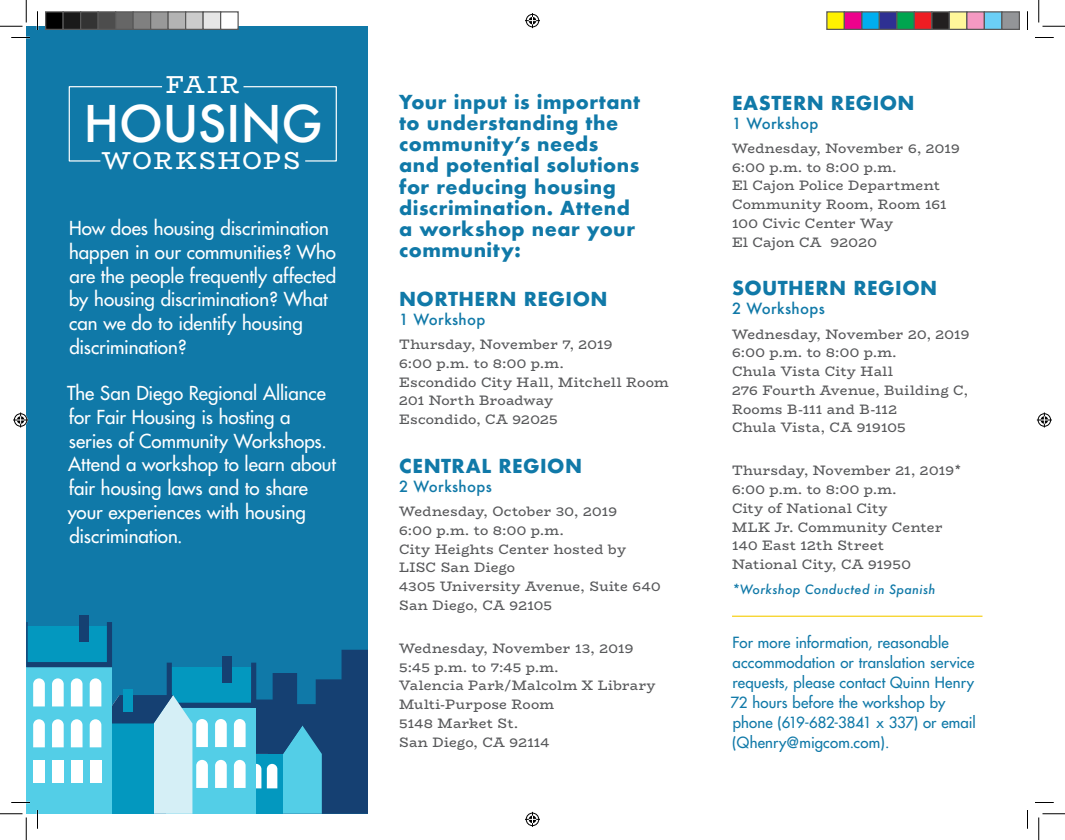
<style>
.page{position:relative;width:1065px;height:840px;background:#fff}
.page>*{position:absolute;margin:0;border:0;box-sizing:border-box;transform-origin:0 0}
.info_graphic_copy{font:500 49.12px "Futura";letter-spacing:-.005em;color:#fff}
.info_graphic_copy-2{font:24.62px "Bio Rhyme";letter-spacing:.07em;color:#fff}
.info_graphic_copy-3{font:18.75px/23.8px "Futura";color:#fff}
.info_graphic_copy-4{font:700 18.75px/21.2px "Futura";letter-spacing:.025em;color:#1079a8}
.info_graphic_copy-5{font:15px/20px "Futura";letter-spacing:.01em;color:#1079a8}
.info_graphic_copy-6{font:500 15px "Futura";letter-spacing:.025em;color:#1079a8}
.info_graphic_copy-7{font:13.75px/18.8px "Bio Rhyme";letter-spacing:.02em;color:#57585a}
.info_graphic_copy-8{font:italic 500 12.5px "Futura";letter-spacing:.025em;color:#1079a8}
.s1{font-family:"Futura";font-weight:500;font-style:italic;font-size:12.5px}
</style>
<div class="page">
<div style="left:26px;top:26px;width:342px;height:788px;background:#1079a8"></div>
<div style="left:79px;top:616px;width:10px;height:26px;background:#154072"></div>
<svg style="left:243px;top:86px;width:94px;height:76px"></svg>
<svg style="left:68px;top:86px;width:95px;height:76px"></svg>
<hr style="left:732px;top:616px;width:250px;height:1px;background:#f6d11c">
<svg style="left:11px;top:37px;width:19px;height:1px"></svg>
<svg style="left:1035px;top:37px;width:19px;height:1px"></svg>
<svg style="left:1035px;top:802px;width:19px;height:1px"></svg>
<svg style="left:37px;top:11px;width:1px;height:19px"></svg>
<svg style="left:1027px;top:11px;width:1px;height:19px"></svg>
<svg style="left:1027px;top:810px;width:1px;height:19px"></svg>
<svg style="left:0;top:0;width:27px;height:27px"></svg>
<svg style="left:0;top:622px;width:368px;height:218px"></svg>
<svg style="left:1039px;top:0;width:26px;height:27px"></svg>
<svg style="left:1039px;top:814px;width:26px;height:26px"></svg>
<svg style="left:525px;top:13px;width:15px;height:15px"></svg>
<svg style="left:525px;top:812px;width:15px;height:15px"></svg>
<svg style="left:13px;top:412px;width:15px;height:16px"></svg>
<svg style="left:1037px;top:412px;width:15px;height:16px"></svg>
<div style="left:46px;top:12px;width:17px;height:17px;background:#000"></div>
<div style="left:45px;top:11px;width:19px;height:19px;border:1px solid #595959"></div>
<div style="left:63px;top:12px;width:18px;height:17px;background:#1a1a1a"></div>
<div style="left:62px;top:11px;width:19px;height:19px;border:1px solid #595959"></div>
<div style="left:81px;top:12px;width:17px;height:17px;background:#333"></div>
<div style="left:80px;top:11px;width:19px;height:19px;border:1px solid #595959"></div>
<div style="left:98px;top:12px;width:18px;height:17px;background:#4d4d4d"></div>
<div style="left:98px;top:11px;width:18px;height:19px;border:1px solid #595959"></div>
<div style="left:116px;top:12px;width:17px;height:17px;background:#666"></div>
<div style="left:115px;top:11px;width:19px;height:19px;border:1px solid #595959"></div>
<div style="left:133px;top:12px;width:18px;height:17px;background:#808080"></div>
<div style="left:132px;top:11px;width:19px;height:19px;border:1px solid #595959"></div>
<div style="left:151px;top:12px;width:17px;height:17px;background:#999"></div>
<div style="left:150px;top:11px;width:19px;height:19px;border:1px solid #595959"></div>
<div style="left:168px;top:12px;width:18px;height:17px;background:#b3b3b3"></div>
<div style="left:168px;top:11px;width:18px;height:19px;border:1px solid #595959"></div>
<div style="left:186px;top:12px;width:17px;height:17px;background:#ccc"></div>
<div style="left:185px;top:11px;width:19px;height:19px;border:1px solid #595959"></div>
<div style="left:203px;top:12px;width:18px;height:17px;background:#e6e6e6"></div>
<div style="left:202px;top:11px;width:19px;height:19px;border:1px solid #595959"></div>
<div style="left:221px;top:12px;width:17px;height:17px;background:#fff"></div>
<div style="left:220px;top:11px;width:19px;height:19px;border:1px solid #595959"></div>
<div style="left:827px;top:12px;width:17px;height:17px;background:#fff101"></div>
<div style="left:826px;top:11px;width:19px;height:19px;border:1px solid #595959"></div>
<div style="left:844px;top:12px;width:18px;height:17px;background:#ed028c"></div>
<div style="left:844px;top:11px;width:18px;height:19px;border:1px solid #595959"></div>
<div style="left:862px;top:12px;width:17px;height:17px;background:#00aeef"></div>
<div style="left:861px;top:11px;width:19px;height:19px;border:1px solid #595959"></div>
<div style="left:879px;top:12px;width:18px;height:17px;background:#2e3092"></div>
<div style="left:879px;top:11px;width:19px;height:19px;border:1px solid #595959"></div>
<div style="left:897px;top:12px;width:17px;height:17px;background:#00a54f"></div>
<div style="left:896px;top:11px;width:19px;height:19px;border:1px solid #595959"></div>
<div style="left:914px;top:12px;width:18px;height:17px;background:#ee1d23"></div>
<div style="left:914px;top:11px;width:18px;height:19px;border:1px solid #595959"></div>
<div style="left:932px;top:12px;width:17px;height:17px;background:#231f20"></div>
<div style="left:931px;top:11px;width:19px;height:19px;border:1px solid #595959"></div>
<div style="left:949px;top:12px;width:18px;height:17px;background:#fff79a"></div>
<div style="left:949px;top:11px;width:19px;height:19px;border:1px solid #595959"></div>
<div style="left:967px;top:12px;width:17px;height:17px;background:#f499c2"></div>
<div style="left:966px;top:11px;width:19px;height:19px;border:1px solid #595959"></div>
<div style="left:984px;top:12px;width:18px;height:17px;background:#6bcff6"></div>
<div style="left:984px;top:11px;width:18px;height:19px;border:1px solid #595959"></div>
<div style="left:1002px;top:12px;width:17px;height:17px;background:#939598"></div>
<div style="left:1001px;top:11px;width:19px;height:19px;border:1px solid #595959"></div>
<p class="info_graphic_copy-2" style="left:166px;top:65px;width:75px">FAIR</p>
<p class="info_graphic_copy" style="left:83px;top:90px;width:241px">HOUSING</p>
<p class="info_graphic_copy-2" style="left:102px;top:141px;width:200px">WORKSHOPS</p>
<p class="info_graphic_copy-3" style="left:69px;top:216px;width:269px">How does housing discrimination happen in our communities? Who are the people frequently affected by housing discrimination? What can we do to identify housing discrimination?</p>
<p class="info_graphic_copy-3" style="left:67px;top:381px;width:270px">The San Diego Regional Alliance for Fair Housing is hosting a series of Community Workshops.<br>Attend a workshop to learn about fair housing laws and to share your experiences with housing discrimination.</p>
<p class="info_graphic_copy-4" style="left:399px;top:91px;width:242px">Your input is important to understanding the community’s needs and potential solutions for reducing housing discrimination. Attend a workshop near your community:</p>
<p class="info_graphic_copy-4" style="left:399px;top:288px;width:210px">NORTHERN REGION</p>
<p class="info_graphic_copy-6" style="left:399px;top:309px;width:88px">1 Workshop</p>
<p class="info_graphic_copy-7" style="left:399px;top:335px;width:271px">Thursday, November 7, 2019<br>6:00 p.m. to 8:00 p.m.<br>Escondido City Hall, Mitchell Room<br>201 North Broadway<br>Escondido, CA 92025</p>
<p class="info_graphic_copy-4" style="left:399px;top:455px;width:185px">CENTRAL REGION</p>
<p class="info_graphic_copy-6" style="left:399px;top:476px;width:94px">2 Workshops</p>
<p class="info_graphic_copy-7" style="left:399px;top:502px;width:263px">Wednesday, October 30, 2019<br>6:00 p.m. to 8:00 p.m.<br>City Heights Center hosted by<br>LISC San Diego<br>4305 University Avenue, Suite 640<br>San Diego, CA 92105</p>
<p class="info_graphic_copy-7" style="left:399px;top:638px;width:258px">Wednesday, November 13, 2019<br>5:45 p.m. to 7:45 p.m.<br>Valencia Park/Malcolm X Library<br>Multi-Purpose Room<br>5148 Market St.<br>San Diego, CA 92114</p>
<p class="info_graphic_copy-5" style="left:731px;top:633px;width:247px">For more information, reasonable accommodation or translation service requests, please contact Quinn Henry 72 hours before the workshop by phone (619-682-3841 x 337) or email (Qhenry@migcom.com).</p>
<p class="info_graphic_copy-4" style="left:732px;top:92px;width:184px">EASTERN REGION</p>
<p class="info_graphic_copy-6" style="left:732px;top:113px;width:88px">1 Workshop</p>
<p class="info_graphic_copy-7" style="left:732px;top:138px;width:229px">Wednesday, November 6, 2019<br>6:00 p.m. to 8:00 p.m.<br>El Cajon Police Department<br>Community Room, Room 161<br>100 Civic Center Way<br>El Cajon CA 92020</p>
<p class="info_graphic_copy-4" style="left:732px;top:278px;width:207px">SOUTHERN REGION</p>
<p class="info_graphic_copy-6" style="left:732px;top:298px;width:94px">2 Workshops</p>
<p class="info_graphic_copy-7" style="left:732px;top:324px;width:239px">Wednesday, November 20, 2019<br>6:00 p.m. to 8:00 p.m.<br>Chula Vista City Hall<br>276 Fourth Avenue, Building C,<br>Rooms B-111 and B-112<br>Chula Vista, CA 919105</p>
<p class="info_graphic_copy-7" style="left:732px;top:461px;width:231px">Thursday, November 21, 2019<span class="s1">*<br></span>6:00 p.m. to 8:00 p.m.<br>City of National City<br>MLK Jr. Community Center<br>140 East 12th Street<br>National City, CA 91950</p>
<p class="info_graphic_copy-8" style="left:732px;top:580px;width:205px">*Workshop Conducted in Spanish</p>
</div>
